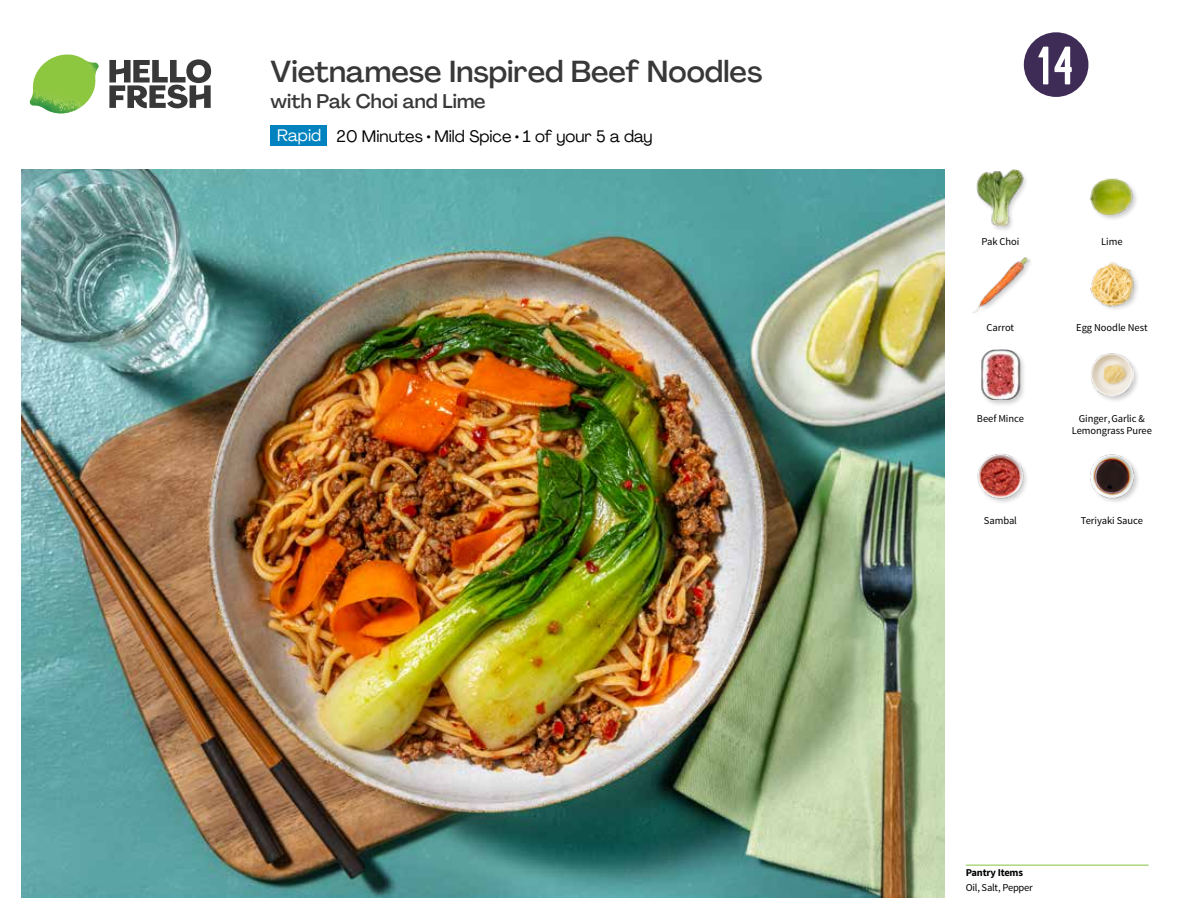
<style>
.page{position:relative;width:1188px;height:918px;background:#fff}
.page>*{position:absolute;margin:0;border:0;box-sizing:border-box;transform-origin:0 0}
.t1{font:54px "Kapra";color:#fff}
.t2{font:500 30px "Agrandir";color:#383839}
.t3{font:500 19.5px "Agrandir";color:#383839}
.t4{font:16.5px "Agrandir";color:#000}
.t5{font:16.5px "Agrandir";color:#fff}
.t6{font:10.5px/12px "Source Sans Pro";letter-spacing:-.005em;color:#000;text-align:center}
.t7{font:700 10.5px "Source Sans Pro";letter-spacing:-.02em;color:#000}
</style>
<div class="page">
<svg style="left:109px;top:59px;width:102px;height:49px"></svg>
<img style="left:30px;top:55px;width:69px;height:59px">
<img style="left:21px;top:170px;width:924px;height:728px">
<hr style="left:966px;top:865px;width:183px;height:1px;background:#82c341">
<div style="left:271px;top:126px;width:56px;height:20px;background:#0083be"></div>
<div style="left:980px;top:348px;width:47px;height:59px;background:#000;opacity:.2"></div>
<img style="left:980px;top:349px;width:46px;height:51px">
<img style="left:977px;top:453px;width:50px;height:50px">
<img style="left:1090px;top:454px;width:48px;height:48px">
<div style="left:1090px;top:353px;width:50px;height:50px;background:#000;opacity:.2"></div>
<img style="left:1090px;top:353px;width:44px;height:43px">
<div style="left:976px;top:168px;width:53px;height:65px;background:#000;opacity:.2"></div>
<img style="left:976px;top:169px;width:53px;height:57px">
<img style="left:973px;top:257px;width:56px;height:56px">
<img style="left:1090px;top:262px;width:48px;height:47px">
<img style="left:1090px;top:178px;width:47px;height:41px">
<svg style="left:1023px;top:32px;width:66px;height:65px"></svg>
<h2 class="t2" style="left:271px;top:53px;width:493px">Vietnamese Inspired Beef Noodles</h2>
<h3 class="t3" style="left:271px;top:89px;width:217px">with Pak Choi and Lime</h3>
<h3 class="t5" style="left:277px;top:125px;width:46px">Rapid</h3>
<h3 class="t4" style="left:337px;top:126px;width:317px">20 Minutes • Mild Spice • 1 of your 5 a day</h3>
<h1 class="t1" style="left:1038px;top:35px;width:37px">14</h1>
<p class="t6" style="left:981px;top:235px;width:39px">Pak Choi</p>
<p class="t6" style="left:1101px;top:235px;width:23px">Lime</p>
<p class="t6" style="left:987px;top:322px;width:29px">Carrot</p>
<p class="t6" style="left:1076px;top:322px;width:73px">Egg Noodle Nest</p>
<p class="t6" style="left:977px;top:413px;width:48px">Beef Mince</p>
<p class="t6" style="left:1072px;top:413px;width:82px">Ginger,Garlic &amp;<br>Lemongrass Puree</p>
<p class="t6" style="left:984px;top:514px;width:35px">Sambal</p>
<p class="t6" style="left:1081px;top:514px;width:64px">Teriyaki Sauce</p>
<p class="t7" style="left:966px;top:866px;width:59px">Pantry Items</p>
<p class="t6" style="left:966px;top:881px;width:69px">Oil, Salt, Pepper</p>
</div>
